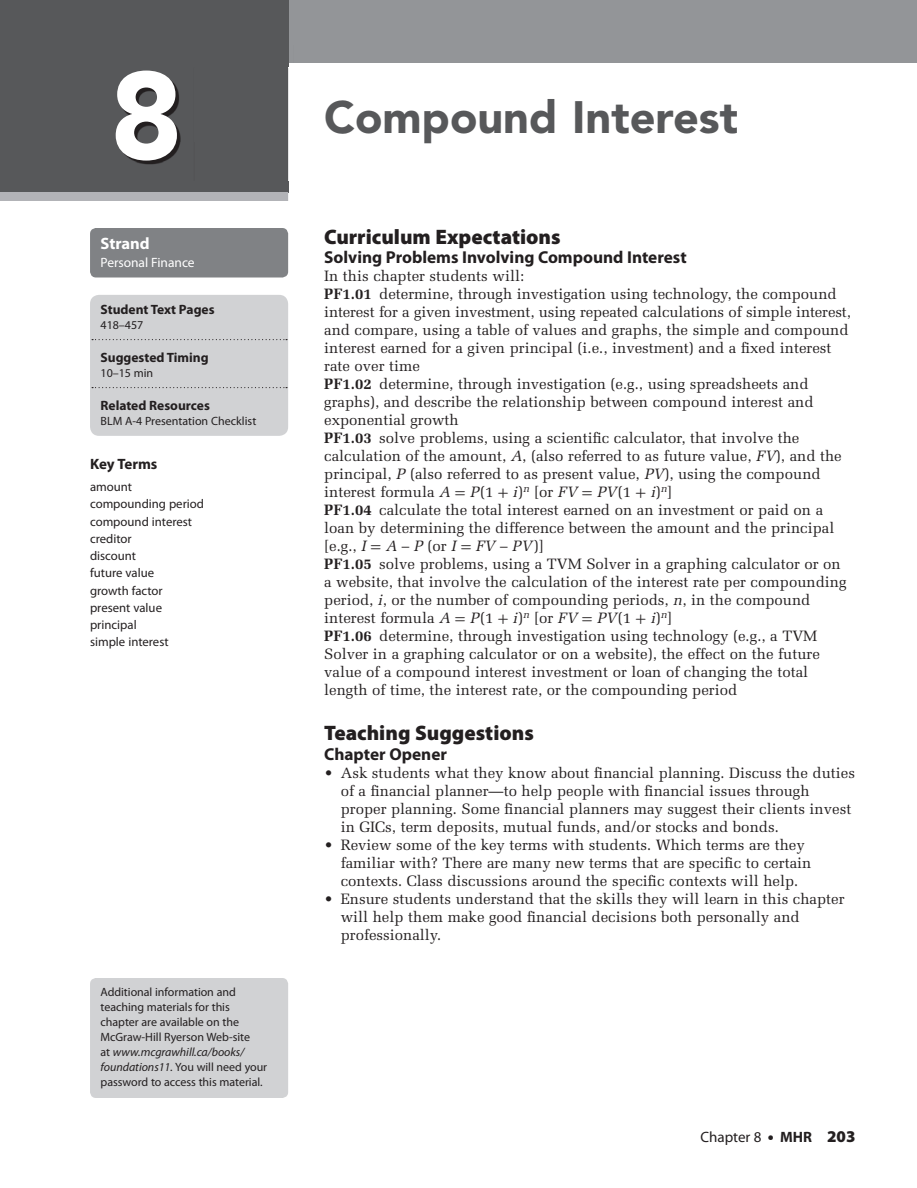
<style>
.page{position:relative;width:917px;height:1188px;background:#fff}
.page>*{position:absolute;margin:0;border:0;box-sizing:border-box;transform-origin:0 0}
.t1{font:900 123px "Avenir";color:#fff}
.t2{font:900 45px "Avenir";color:#57585a}
.t3{font:900 21px "Myriad Pro";color:#231f20}
.t4{font:700 17.25px "Myriad Pro";color:#231f20}
.t5{font:700 16.5px "Myriad Pro";color:#fff}
.t6{font:15px/18px "Melior";color:#231f20}
.t7{font:15px "Myriad";color:#231f20}
.t8{font:700 15px "Myriad Pro";letter-spacing:-.005em;color:#231f20}
.t9{font:700 13.5px "Myriad Pro";color:#231f20}
.t10{font:13.5px "Myriad Pro";letter-spacing:-.005em;color:#fff}
.t11{font:12.75px/17.2px "Myriad Pro";color:#231f20}
.t12{font:12px/15px "Myriad Pro";letter-spacing:-.005em;color:#231f20}
.s1{font-style:italic}
.s2{font-weight:700}
.s3{font-family:"Uni Math"}
.s4{font-family:"Myriad Pro";font-weight:900;font-size:16.5px}
</style>
<div class="page">
<div style="left:283px;top:0;width:633px;height:63px;background:#939598"></div>
<img style="left:288px;top:45px;width:1px;height:18px">
<div style="left:0;top:0;width:288px;height:192px;background:#57585a"></div>
<div style="left:0;top:192px;width:288px;height:9px;background:#b2b3b7"></div>
<div style="left:90px;top:228px;width:198px;height:50px;background:#808285;border-radius:6px"></div>
<div style="left:90px;top:295px;width:198px;height:141px;background:#d1d2d4;border-radius:9px"></div>
<svg style="left:92px;top:339px;width:195px;height:1px"></svg>
<svg style="left:92px;top:387px;width:195px;height:1px"></svg>
<img style="left:288px;top:74px;width:1px;height:107px">
<img style="left:118px;top:73px;width:63px;height:92px">
<div style="left:90px;top:978px;width:198px;height:120px;background:#d1d2d4;border-radius:6px"></div>
<h1 class="t1" style="left:110px;top:42px;width:74px">8</h1>
<p class="t5" style="left:100px;top:233px;width:51px">Strand</p>
<p class="t10" style="left:100px;top:255px;width:96px">Personal Finance</p>
<p class="t9" style="left:100px;top:301px;width:115px">Student Text Pages</p>
<p class="t12" style="left:100px;top:317px;width:44px">418–457</p>
<p class="t9" style="left:100px;top:349px;width:110px">Suggested Timing</p>
<p class="t12" style="left:100px;top:365px;width:54px">10–15 min</p>
<p class="t9" style="left:100px;top:397px;width:111px">Related Resources</p>
<p class="t12" style="left:100px;top:413px;width:157px">BLM A-4 Presentation Checklist</p>
<p class="t8" style="left:90px;top:454px;width:69px">Key Terms</p>
<p class="t11" style="left:90px;top:478px;width:116px">amount compounding period compound interest creditor<br>discount<br>future value<br>growth factor present value principal<br>simple interest</p>
<p class="t12" style="left:100px;top:984px;width:168px">Additional information and teaching materials for this chapter are available on the<br>McGraw-Hill Ryerson Web-site<br>at <span class="s1">www.mcgrawhill.ca/books/ foundations11.</span> You will need your password to access this material.</p>
<h2 class="t2" style="left:324px;top:90px;width:415px">Compound Interest</h2>
<h3 class="t3" style="left:324px;top:223px;width:238px">Curriculum Expectations</h3>
<p class="t4" style="left:324px;top:246px;width:364px">Solving Problems Involving Compound Interest</p>
<p class="t6" style="left:324px;top:267px;width:528px">In this chapter students will:<br><span class="s2">PF1.01</span> determine, through investigation using technology, the compound interest for a given investment, using repeated calculations of simple interest, and compare, using a table of values and graphs, the simple and compound interest earned for a given principal (i.e., investment) and a fixed interest rate over time<br><span class="s2">PF1.02</span> determine, through investigation (e.g., using spreadsheets and graphs), and describe the relationship between compound interest and exponential growth<br><span class="s2">PF1.03</span> solve problems, using a scientific calculator, that involve the calculation of the amount, <span class="s1">A</span>, (also referred to as future value, <span class="s1">FV</span>), and the principal, <span class="s1">P</span> (also referred to as present value, <span class="s1">PV</span>), using the compound interest formula <span class="s1">A</span> <span class="s3">=</span> <span class="s1">P</span>(1 <span class="s3">+</span> <span class="s1">i</span>)<sup>n</sup> [or <span class="s1">FV</span> <span class="s3">=</span> <span class="s1">PV</span>(1 <span class="s3">+</span> <span class="s1">i</span>)<sup>n</sup>]<br><span class="s2">PF1.04</span> calculate the total interest earned on an investment or paid on a loan by determining the difference between the amount and the principal [e.g., <span class="s1">I</span> <span class="s3">=</span> <span class="s1">A</span> <span class="s3">–</span> <span class="s1">P</span> (or <span class="s1">I</span> <span class="s3">=</span> <span class="s1">FV</span> <span class="s3">–</span> <span class="s1">PV</span>)]<br><span class="s2">PF1.05</span> solve problems, using a TVM Solver in a graphing calculator or on a website, that involve the calculation of the interest rate per compounding period, <span class="s1">i</span>, or the number of compounding periods, <span class="s1">n</span>, in the compound interest formula <span class="s1">A</span> <span class="s3">=</span> <span class="s1">P</span>(1 <span class="s3">+</span> <span class="s1">i</span>)<sup>n</sup> [or <span class="s1">FV</span> <span class="s3">=</span> <span class="s1">PV</span>(1 <span class="s3">+</span> <span class="s1">i</span>)<sup>n</sup>]<br><span class="s2">PF1.06</span> determine, through investigation using technology (e.g., a TVM Solver in a graphing calculator or on a website), the effect on the future value of a compound interest investment or loan of changing the total length of time, the interest rate, or the compounding period</p>
<h3 class="t3" style="left:324px;top:719px;width:211px">Teaching Suggestions</h3>
<p class="t4" style="left:324px;top:743px;width:124px">Chapter Opener</p>
<p class="t6" style="left:340px;top:763px;width:516px;text-indent:-16px">• Ask students what they know about financial planning. Discuss the duties of a financial planner—to help people with financial issues through proper planning. Some financial planners may suggest their clients invest in GICs, term deposits, mutual funds, and/or stocks and bonds.</p>
<p class="t6" style="left:340px;top:835px;width:472px;text-indent:-16px">• Review some of the key terms with students. Which terms are they familiar with? There are many new terms that are specific to certain contexts. Class discussions around the specific contexts will help.</p>
<p class="t6" style="left:340px;top:889px;width:505px;text-indent:-16px">• Ensure students understand that the skills they will learn in this chapter will help them make good financial decisions both personally and professionally.</p>
<p class="t7" style="left:700px;top:1129px;width:156px">Chapter 8 <span class="s4">•</span> <span class="s2">MHR</span> <span class="s4">203</span></p>
</div>
